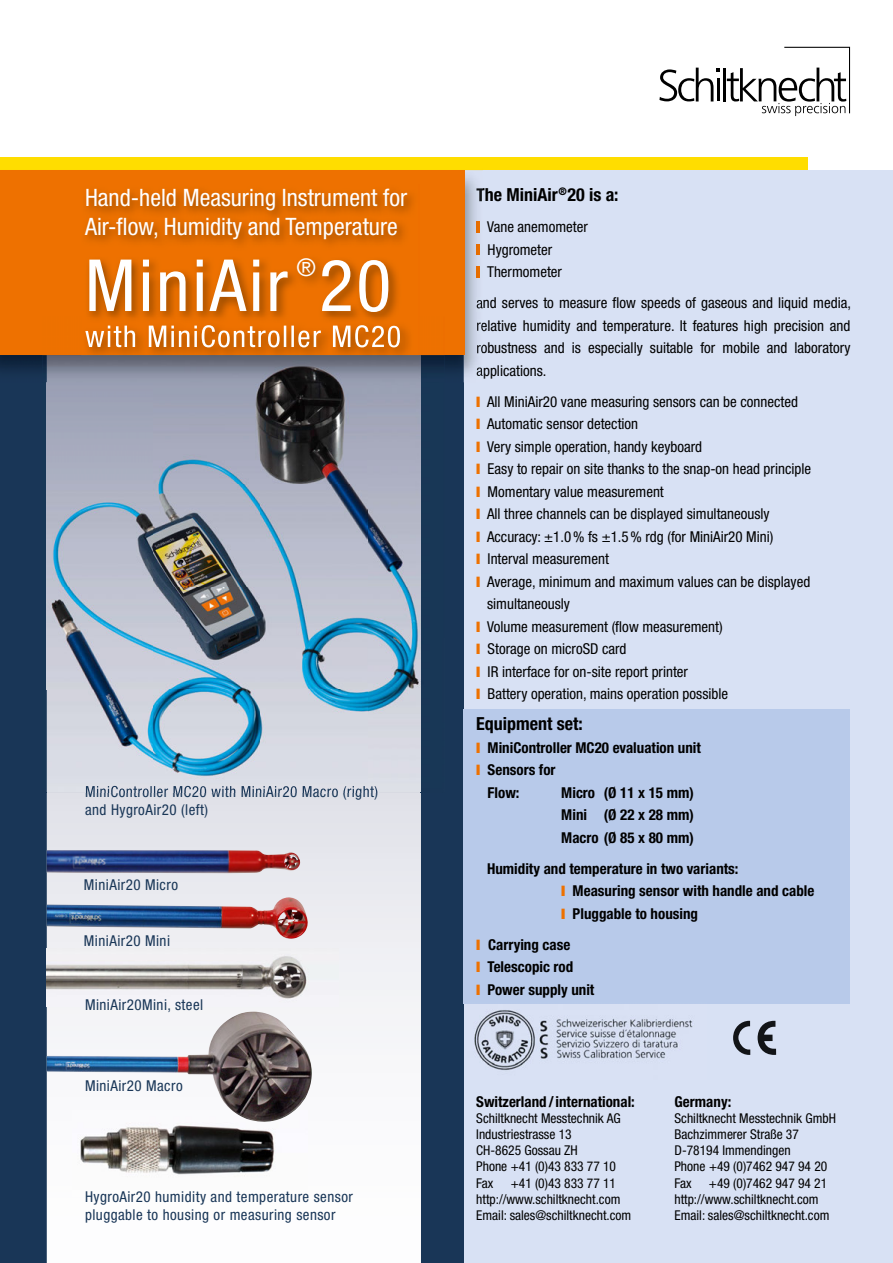
<style>
.page{position:relative;width:893px;height:1263px;background:#fff}
.page>*{position:absolute;margin:0;border:0;box-sizing:border-box;transform-origin:0 0}
.t1{font:condensed 72px "Helvetica Neue LT";letter-spacing:.04em;color:#fff}
.t2{font:condensed 24.45px "Helvetica Neue LT";color:#fff}
.t3{font:condensed 24px/28.8px "Helvetica Neue LT";color:#fff}
.t4{font:700 condensed 18px "Helvetica Neue LT";color:#000}
.t5{font:condensed 15px/22.5px "Helvetica Neue LT";color:#000}
.t6{font:700 condensed 15px/22.5px "Helvetica Neue LT";color:#000}
.t7{font:condensed 15px/18px "Helvetica Neue LT";letter-spacing:.03em;color:#193657}
.t8{font:condensed 13.5px/16.2px "Helvetica Neue LT";color:#000}
.s1{color:#ee7100}
</style>
<div class="page">
<div style="left:463px;top:170px;width:430px;height:1093px;background:#d8e1f4"></div>
<div style="left:0;top:170px;width:463px;height:1093px;background:#193657"></div>
<svg style="left:47px;top:792px;width:374px;height:471px"></svg>
<div style="left:86px;top:792px;width:292px;height:7px;background:#dfe0e7"></div>
<div style="left:463px;top:709px;width:387px;height:294px;background:#b8caea"></div>
<div style="left:0;top:157px;width:808px;height:13px;background:#fd0"></div>
<img style="left:72px;top:1131px;width:236px;height:66px">
<img style="left:47px;top:948px;width:292px;height:58px">
<img style="left:47px;top:849px;width:255px;height:24px">
<img style="left:47px;top:897px;width:262px;height:45px">
<img style="left:47px;top:1011px;width:274px;height:120px">
<svg style="left:659px;top:68px;width:61px;height:33px"></svg>
<hr style="left:723px;top:68px;width:3px;height:33px;background:#000">
<hr style="left:717px;top:79px;width:3px;height:22px;background:#000">
<svg style="left:727px;top:47px;width:123px;height:69px"></svg>
<img style="left:463px;top:170px;width:20px;height:212px">
<svg style="left:476px;top:188px;width:7px;height:13px"></svg>
<svg style="left:477px;top:222px;width:6px;height:10px"></svg>
<svg style="left:477px;top:244px;width:6px;height:13px"></svg>
<svg style="left:477px;top:267px;width:6px;height:10px"></svg>
<img style="left:477px;top:297px;width:6px;height:14px">
<svg style="left:477px;top:320px;width:6px;height:13px"></svg>
<img style="left:477px;top:342px;width:6px;height:14px">
<svg style="left:476px;top:365px;width:7px;height:13px"></svg>
<div style="left:0;top:170px;width:465px;height:185px;background:#ee7100"></div>
<img style="left:86px;top:190px;width:327px;height:165px">
<svg style="left:733px;top:1021px;width:17px;height:34px"></svg>
<svg style="left:758px;top:1021px;width:18px;height:34px"></svg>
<img style="left:468px;top:1003px;width:238px;height:67px">
<img style="left:46px;top:382px;width:1px;height:410px">
<img style="left:368px;top:382px;width:53px;height:410px">
<img style="left:47px;top:382px;width:321px;height:307px">
<img style="left:47px;top:689px;width:107px;height:103px">
<img style="left:154px;top:689px;width:214px;height:97px">
<img style="left:86px;top:786px;width:292px;height:6px">
<img style="left:43px;top:355px;width:401px;height:27px">
<img style="left:47px;top:355px;width:374px;height:27px">
<img style="left:85px;top:325px;width:315px;height:22px">
<h3 class="t3" style="left:85px;top:183px;width:324px">Hand-held Measuring Instrument for<br>Air-flow, Humidity and Temperature</h3>
<h1 class="t1" style="left:85px;top:244px;width:308px">MiniAir 20</h1>
<h2 class="t2" style="left:296px;top:253px;width:21px">®</h2>
<p class="t7" style="left:85px;top:782px;width:294px">MiniController MC20 with MiniAir20 Macro (right) and HygroAir20 (left)</p>
<p class="t7" style="left:84px;top:876px;width:96px">MiniAir20 Micro</p>
<p class="t7" style="left:84px;top:932px;width:88px">MiniAir20 Mini</p>
<p class="t7" style="left:85px;top:995px;width:120px">MiniAir20Mini, steel</p>
<p class="t7" style="left:85px;top:1077px;width:99px">MiniAir20 Macro</p>
<p class="t7" style="left:85px;top:1188px;width:269px">HygroAir20 humidity and temperature sensor pluggable to housing or measuring sensor</p>
<p class="t4" style="left:476px;top:184px;width:144px">The MiniAir <sup>®</sup> 20 is a:</p>
<p class="t5" style="left:476px;top:216px;width:113px"><span class="s1">❙</span> Vane anemometer <span class="s1">❙</span> Hygrometer<br><span class="s1">❙</span> Thermometer</p>
<p class="t5" style="left:476px;top:292px;width:376px;text-align:justify">and serves to measure flow speeds of gaseous and liquid media, relative humidity and temperature. It features high precision and robustness and is especially suitable for mobile and laboratory applications.</p>
<p class="t5" style="left:476px;top:390px;width:323px"><span class="s1">❙</span> All MiniAir20 vane measuring sensors can be connected</p>
<p class="t5" style="left:476px;top:413px;width:163px"><span class="s1">❙</span> Automatic sensor detection</p>
<p class="t5" style="left:476px;top:435px;width:227px"><span class="s1">❙</span> Very simple operation, handy keyboard</p>
<p class="t5" style="left:476px;top:458px;width:336px"><span class="s1">❙</span> Easy to repair on site thanks to the snap-on head principle</p>
<p class="t5" style="left:476px;top:480px;width:189px"><span class="s1">❙</span> Momentary value measurement</p>
<p class="t5" style="left:476px;top:503px;width:295px"><span class="s1">❙</span> All three channels can be displayed simultaneously</p>
<p class="t5" style="left:476px;top:525px;width:299px"><span class="s1">❙</span> Accuracy: ±1.0 % fs ±1.5 % rdg (for MiniAir20 Mini)</p>
<p class="t5" style="left:476px;top:548px;width:134px"><span class="s1">❙</span> Interval measurement</p>
<p class="t5" style="left:476px;top:570px;width:336px"><span class="s1">❙</span> Average, minimum and maximum values can be displayed</p>
<p class="t5" style="left:487px;top:593px;width:85px">simultaneously</p>
<p class="t5" style="left:476px;top:615px;width:248px"><span class="s1">❙</span> Volume measurement (flow measurement)</p>
<p class="t5" style="left:476px;top:638px;width:152px"><span class="s1">❙</span> Storage on microSD card</p>
<p class="t5" style="left:476px;top:660px;width:213px"><span class="s1">❙</span> IR interface for on-site report printer</p>
<p class="t5" style="left:476px;top:683px;width:253px"><span class="s1">❙</span> Battery operation, mains operation possible</p>
<p class="t4" style="left:476px;top:713px;width:108px">Equipment set:</p>
<p class="t6" style="left:476px;top:736px;width:226px"><span class="s1">❙</span> MiniController MC20 evaluation unit</p>
<p class="t6" style="left:476px;top:758px;width:81px"><span class="s1">❙</span> Sensors for</p>
<p class="t6" style="left:488px;top:781px;width:33px">Flow:</p>
<p class="t6" style="left:561px;top:781px;width:134px;text-align:justify">Micro (Ø 11 x 15 mm)<br>Mini (Ø 22 x 28 mm)<br>Macro (Ø 85 x 80 mm)</p>
<p class="t6" style="left:561px;top:857px;width:255px;text-indent:-74px">Humidity and temperature in two variants:<br><span class="s1">❙</span> Measuring sensor with handle and cable <span class="s1">❙</span> Pluggable to housing</p>
<p class="t6" style="left:476px;top:933px;width:120px"><span class="s1">❙</span> Carrying case<br><span class="s1">❙</span> Telescopic rod<br><span class="s1">❙</span> Power supply unit</p>
<p class="t6" style="left:476px;top:1090px;width:160px">Switzerland / international:</p>
<p class="t8" style="left:476px;top:1110px;width:146px">Schiltknecht Messtechnik AG<br>Industriestrasse 13<br>CH-8625 Gossau ZH<br>Phone +41 (0)43 833 77 10<br>Fax</p>
<p class="t8" style="left:476px;top:1175px;width:156px;text-indent:34px">+41 (0)43 833 77 11 http://www.schiltknecht.com<br>Email: sales@schiltknecht.com</p>
<p class="t6" style="left:674px;top:1090px;width:58px">Germany:</p>
<p class="t8" style="left:674px;top:1110px;width:163px">Schiltknecht Messtechnik GmbH<br>Bachzimmerer Straße 37<br>D-78194 Immendingen<br>Phone +49 (0)7462 947 94 20<br>Fax</p>
<p class="t8" style="left:674px;top:1175px;width:156px;text-indent:34px">+49 (0)7462 947 94 21 http://www.schiltknecht.com<br>Email: sales@schiltknecht.com</p>
</div>
